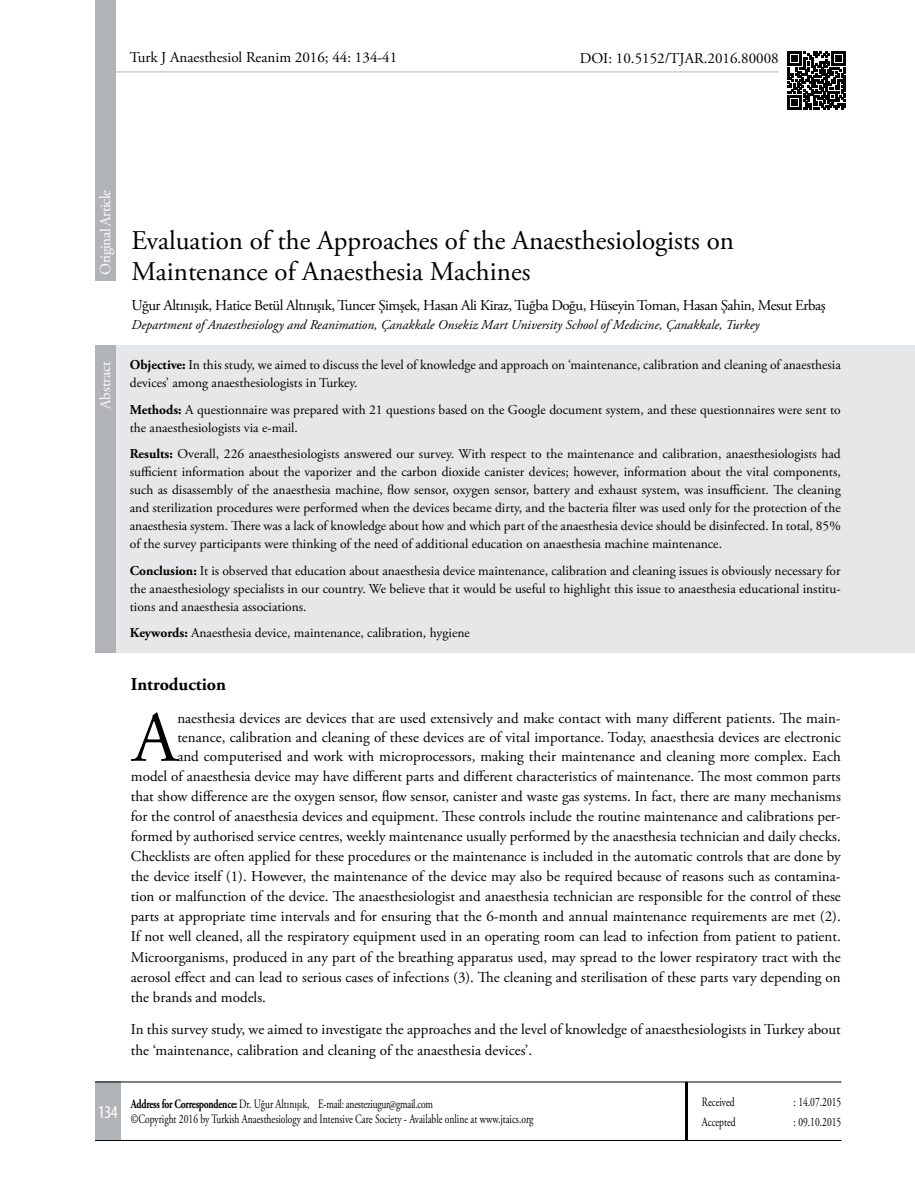
<style>
.page{position:relative;width:915px;height:1191px;background:#fff}
.page>*{position:absolute;margin:0;border:0;box-sizing:border-box;transform-origin:0 0}
.t1{font:71.55px "Adobe Garamond Pro";color:#000}
.t2{font:27px/31.5px "Adobe Garamond Pro";color:#000}
.t3{font:700 18px "Adobe Garamond Pro";color:#000}
.t4{font:condensed 18px "Myriad Pro";color:#fff}
.t5{font:15px/20.1px "Adobe Garamond Pro";color:#000}
.t6{font:15px "Adobe Garamond Pro";letter-spacing:-.03em;color:#000}
.t7{font:15px "Adobe Garamond Pro";letter-spacing:-.03em;color:#fff}
.t8{font:15px "Adobe Garamond Pro";color:#fff}
.t9{font:13.5px/18px "Adobe Garamond Pro";color:#000}
.t10{font:italic 13.5px "Adobe Garamond Pro";color:#000}
.t11{font:12.75px/15px "Adobe Garamond Pro";color:#000;scale:.75 1}
.s1{font-weight:700}
</style>
<div class="page">
<div style="left:107px;top:346px;width:807px;height:306px;background:#e6e7e8"></div>
<svg style="left:787px;top:51px;width:58px;height:58px"></svg>
<hr style="left:108px;top:72px;width:670px;height:1px;background:#b1b4b6">
<div style="left:95px;top:0;width:21px;height:280px;background:#b1b4b6"></div>
<div style="left:95px;top:346px;width:21px;height:306px;background:#b1b4b6"></div>
<hr style="left:95px;top:1140px;width:746px;height:1px;background:#000">
<div style="left:95px;top:1081px;width:25px;height:59px;background:#b1b4b6"></div>
<hr style="left:685px;top:1081px;width:2px;height:59px;background:#000">
<hr style="left:95px;top:1081px;width:746px;height:1px;background:#000">
<p class="t5" style="left:130px;top:47px;width:269px">Turk J Anaesthesiol Reanim 2016; 44: 134-41</p>
<p class="t5" style="left:579px;top:48px;width:200px">DOI: 10.5152/TJAR.2016.80008</p>
<p class="t7" style="left:96px;top:274px;width:86px;rotate:-90deg">Original Article</p>
<p class="t8" style="left:96px;top:409px;width:49px;rotate:-90deg">Abstract</p>
<h2 class="t2" style="left:132px;top:225px;width:603px">Evaluation of the Approaches of the Anaesthesiologists on<br>Maintenance of Anaesthesia Machines</h2>
<p class="t6" style="left:132px;top:296px;width:695px">Uğur Altınışık, Hatice Betül Altınışık, Tuncer Şimşek, Hasan Ali Kiraz, Tuğba Doğu, Hüseyin Toman, Hasan Şahin, Mesut Erbaş</p>
<p class="t10" style="left:132px;top:316px;width:629px">Department of Anaesthesiology and Reanimation, Çanakkale Onsekiz Mart University School of Medicine, Çanakkale, Turkey</p>
<p class="t9" style="left:130px;top:356px;width:712px"><span class="s1">Objective:</span> In this study, we aimed to discuss the level of knowledge and approach on ‘maintenance, calibration and cleaning of anaesthesia devices’ among anaesthesiologists in Turkey.</p>
<p class="t9" style="left:130px;top:401px;width:712px"><span class="s1">Methods:</span> A questionnaire was prepared with 21 questions based on the Google document system, and these questionnaires were sent to the anaesthesiologists via e-mail.</p>
<p class="t9" style="left:130px;top:445px;width:712px;text-align:justify"><span class="s1">Results:</span> Overall, 226 anaesthesiologists answered our survey. With respect to the maintenance and calibration, anaesthesiologists had sufficient information about the vaporizer and the carbon dioxide canister devices; however, information about the vital components, such as disassembly of the anaesthesia machine, flow sensor, oxygen sensor, battery and exhaust system, was insufficient. The cleaning and sterilization procedures were performed when the devices became dirty, and the bacteria filter was used only for the protection of the anaesthesia system. There was a lack of knowledge about how and which part of the anaesthesia device should be disinfected. In total, 85% of the survey participants were thinking of the need of additional education on anaesthesia machine maintenance.</p>
<p class="t9" style="left:130px;top:562px;width:712px;text-align:justify"><span class="s1">Conclusion:</span> It is observed that education about anaesthesia device maintenance, calibration and cleaning issues is obviously necessary for the anaesthesiology specialists in our country. We believe that it would be useful to highlight this issue to anaesthesia educational institu&shy;tions and anaesthesia associations.</p>
<p class="t9" style="left:130px;top:624px;width:341px"><span class="s1">Keywords:</span> Anaesthesia device, maintenance, calibration, hygiene</p>
<p class="t3" style="left:131px;top:674px;width:97px">Introduction</p>
<h1 class="t1" style="left:133px;top:695px;width:46px">A</h1>
<p class="t5" style="left:177px;top:709px;width:664px">naesthesia devices are devices that are used extensively and make contact with many different patients. The main-</p>
<p class="t5" style="left:177px;top:727px;width:664px">tenance, calibration and cleaning of these devices are of vital importance. Today, anaesthesia devices are electronic</p>
<p class="t5" style="left:177px;top:746px;width:664px">and computerised and work with microprocessors, making their maintenance and cleaning more complex. Each</p>
<p class="t5" style="left:131px;top:766px;width:711px">model of anaesthesia device may have different parts and different characteristics of maintenance. The most common parts</p>
<p class="t5" style="left:131px;top:786px;width:711px">that show difference are the oxygen sensor, flow sensor, canister and waste gas systems. In fact, there are many mechanisms</p>
<p class="t5" style="left:131px;top:806px;width:711px">for the control of anaesthesia devices and equipment. These controls include the routine maintenance and calibrations per-</p>
<p class="t5" style="left:131px;top:826px;width:711px">formed by authorised service centres, weekly maintenance usually performed by the anaesthesia technician and daily checks.</p>
<p class="t5" style="left:131px;top:847px;width:711px">Checklists are often applied for these procedures or the maintenance is included in the automatic controls that are done by</p>
<p class="t5" style="left:131px;top:867px;width:711px">the device itself (1). However, the maintenance of the device may also be required because of reasons such as contamina-</p>
<p class="t5" style="left:131px;top:887px;width:711px">tion or malfunction of the device. The anaesthesiologist and anaesthesia technician are responsible for the control of these</p>
<p class="t5" style="left:131px;top:907px;width:711px">parts at appropriate time intervals and for ensuring that the 6-month and annual maintenance requirements are met (2).</p>
<p class="t5" style="left:131px;top:927px;width:711px">If not well cleaned, all the respiratory equipment used in an operating room can lead to infection from patient to patient.</p>
<p class="t5" style="left:131px;top:947px;width:711px">Microorganisms, produced in any part of the breathing apparatus used, may spread to the lower respiratory tract with the</p>
<p class="t5" style="left:131px;top:967px;width:711px">aerosol effect and can lead to serious cases of infections (3). The cleaning and sterilisation of these parts vary depending on</p>
<p class="t5" style="left:131px;top:987px;width:136px">the brands and models.</p>
<p class="t5" style="left:131px;top:1020px;width:711px">In this survey study, we aimed to investigate the approaches and the level of knowledge of anaesthesiologists in Turkey about the ‘maintenance, calibration and cleaning of the anaesthesia devices’.</p>
<p class="t4" style="left:98px;top:1100px;width:21px">134</p>
<p class="t11" style="left:131px;top:1096px;width:538px"><span class="s1">Address for Correspondence:</span> Dr. Uğur Altınışık, E-mail: anesteziugur@gmail.com<br>©Copyright 2016 by Turkish Anaesthesiology and Intensive Care Society - Available online at www.jtaics.org</p>
<p class="t11" style="left:701px;top:1095px;width:45px">Received</p>
<p class="t11" style="left:793px;top:1095px;width:65px">: 14.07.2015</p>
<p class="t11" style="left:701px;top:1114px;width:46px">Accepted</p>
<p class="t11" style="left:793px;top:1114px;width:65px">: 09.10.2015</p>
</div>
